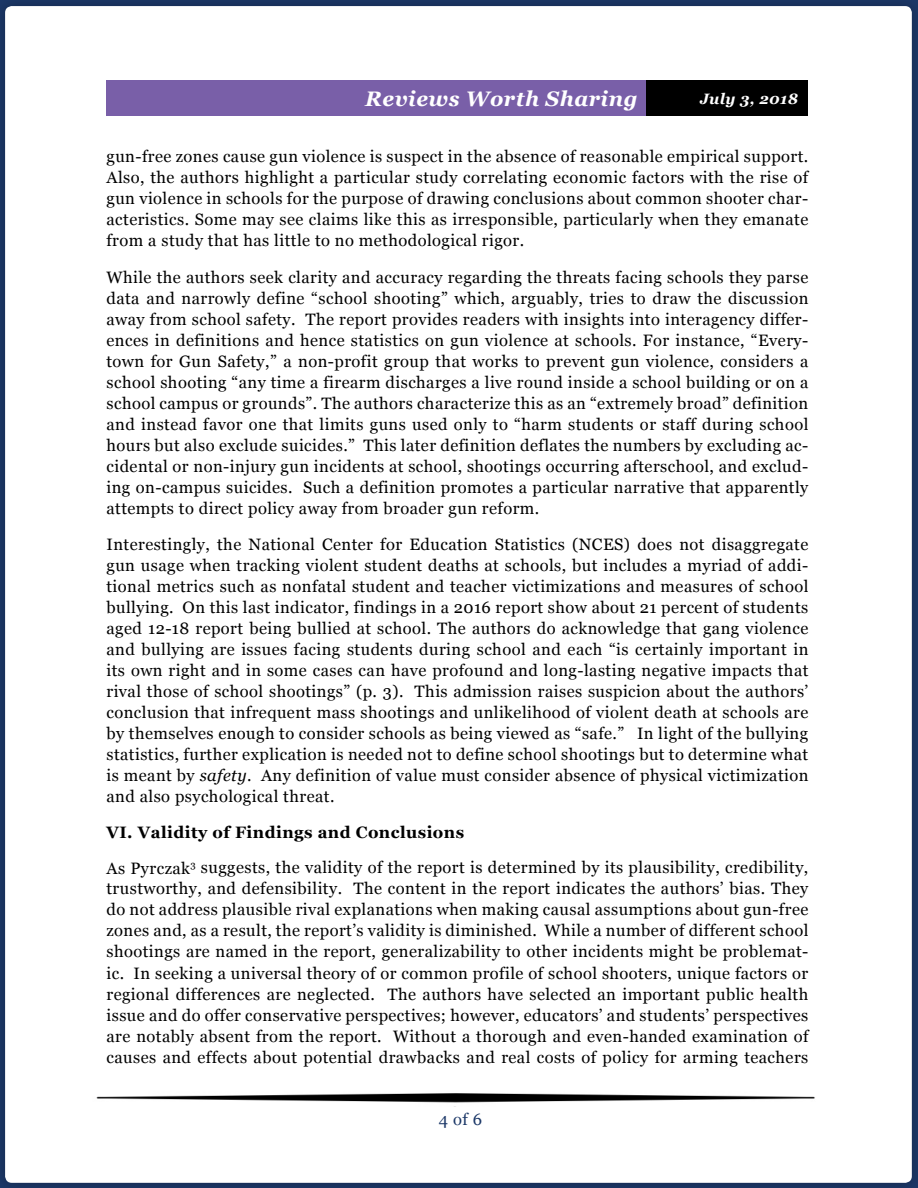
<style>
.page{position:relative;width:918px;height:1188px;background:#19325e}
.page>*{position:absolute;margin:0;border:0;box-sizing:border-box;transform-origin:0 0}
.t1{font:italic 700 21px "Georgia";letter-spacing:.025em;color:#fff}
.t2{font:16.5px/21px "Georgia";letter-spacing:.025em;color:#000;text-align:justify}
.t3{font:16.5px "Georgia";color:#1c3868}
.t4{font:italic 700 15px "Georgia";letter-spacing:.025em;color:#fff}
.s1{font-style:italic}
.s2{font-weight:700}
</style>
<div class="page">
<div style="left:5px;top:6px;width:907px;height:1177px;background:#fff;border-radius:7px"></div>
<div style="left:106px;top:80px;width:540px;height:36px;background:#795fa8"></div>
<div style="left:646px;top:80px;width:162px;height:36px;background:#000"></div>
<img style="left:96px;top:1093px;width:719px;height:14px">
<p class="t1" style="left:365px;top:83px;width:274px">Reviews Worth Sharing</p>
<p class="t4" style="left:700px;top:88px;width:99px">July 3, 2018</p>
<p class="t2" style="left:106px;top:146px;width:703px">gun-free zones cause gun violence is suspect in the absence of reasonable empirical support.<br>Also, the authors highlight a particular study correlating economic factors with the rise of gun violence in schools for the purpose of drawing conclusions about common shooter char&shy;acteristics. Some may see claims like this as irresponsible, particularly when they emanate from a study that has little to no methodological rigor.</p>
<p class="t2" style="left:106px;top:266px;width:703px">While the authors seek clarity and accuracy regarding the threats facing schools they parse data and narrowly define “school shooting” which, arguably, tries to draw the discussion away from school safety. The report provides readers with insights into interagency differ&shy;ences in definitions and hence statistics on gun violence at schools. For instance, “Every&shy;town for Gun Safety,” a non-profit group that works to prevent gun violence, considers a school shooting “any time a firearm discharges a live round inside a school building or on a school campus or grounds”. The authors characterize this as an “extremely broad” definition and instead favor one that limits guns used only to “harm students or staff during school hours but also exclude suicides.” This later definition deflates the numbers by excluding ac&shy;cidental or non-injury gun incidents at school, shootings occurring afterschool, and exclud&shy;ing on-campus suicides. Such a definition promotes a particular narrative that apparently attempts to direct policy away from broader gun reform.</p>
<p class="t2" style="left:106px;top:533px;width:704px">Interestingly, the National Center for Education Statistics (NCES) does not disaggregate gun usage when tracking violent student deaths at schools, but includes a myriad of addi&shy;tional metrics such as nonfatal student and teacher victimizations and measures of school bullying. On this last indicator, findings in a 2016 report show about 21 percent of students aged 12-18 report being bullied at school. The authors do acknowledge that gang violence and bullying are issues facing students during school and each “is certainly important in its own right and in some cases can have profound and long-lasting negative impacts that rival those of school shootings” (p. 3). This admission raises suspicion about the authors’ conclusion that infrequent mass shootings and unlikelihood of violent death at schools are by themselves enough to consider schools as being viewed as “safe.” In light of the bullying statistics, further explication is needed not to define school shootings but to determine what is meant by <span class="s1">safety</span>. Any definition of value must consider absence of physical victimization and also psychological threat.</p>
<p class="t2" style="left:106px;top:813px;width:703px;line-height:35.8px"><span class="s2">VI. Validity of Findings and Conclusions<br></span>As Pyrczak<sup>3</sup> suggests, the validity of the report is determined by its plausibility, credibility,</p>
<p class="t2" style="left:107px;top:878px;width:704px">trustworthy, and defensibility. The content in the report indicates the authors’ bias. They do not address plausible rival explanations when making causal assumptions about gun-free zones and, as a result, the report’s validity is diminished. While a number of different school shootings are named in the report, generalizability to other incidents might be problemat&shy;ic. In seeking a universal theory of or common profile of school shooters, unique factors or regional differences are neglected. The authors have selected an important public health issue and do offer conservative perspectives; however, educators’ and students’ perspectives are notably absent from the report. Without a thorough and even-handed examination of causes and effects about potential drawbacks and real costs of policy for arming teachers</p>
<p class="t3" style="left:439px;top:1107px;width:45px">4 of 6</p>
</div>
